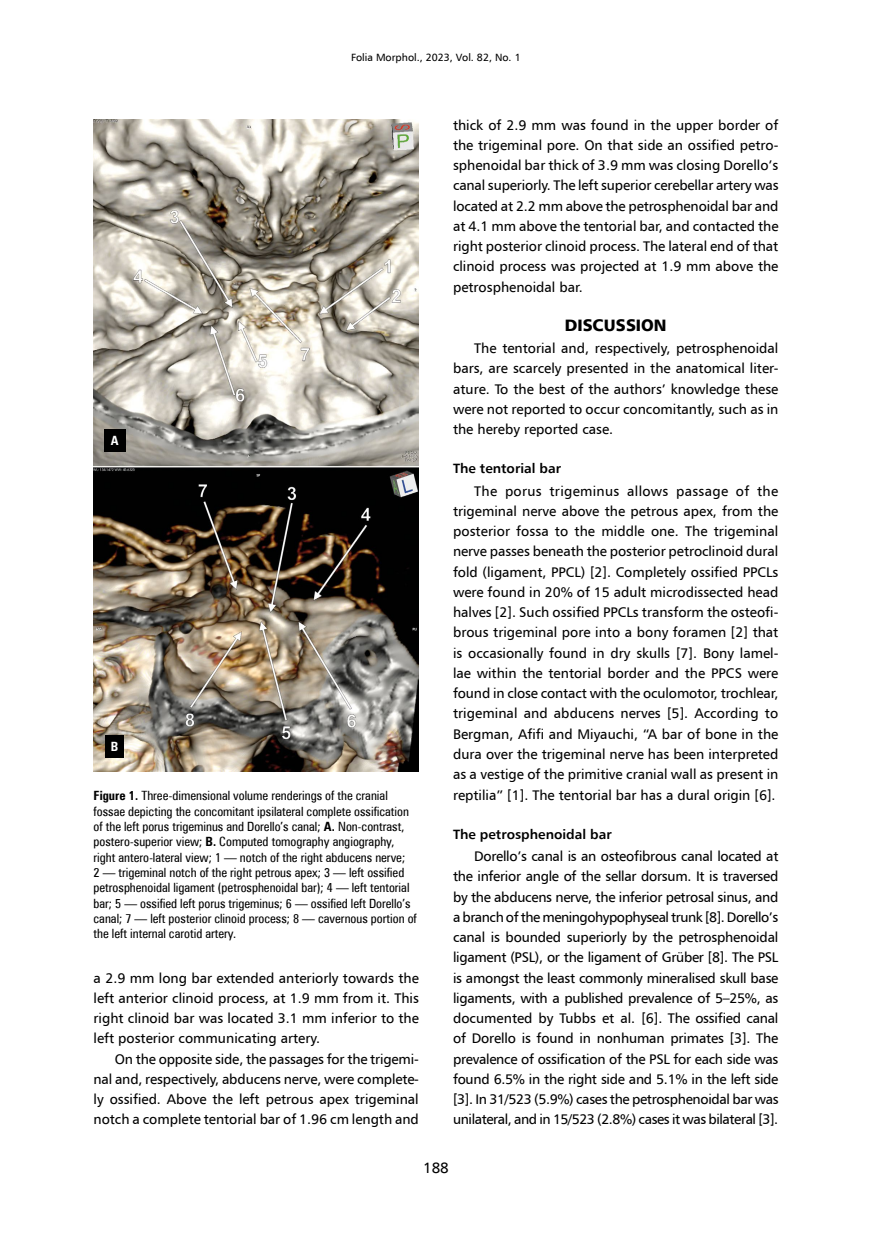
<style>
.page{position:relative;width:872px;height:1234px;background:#fff}
.page>*{position:absolute;margin:0;border:0;box-sizing:border-box;transform-origin:0 0}
.t1{font:16.5px "Humnst 777 Blk EU";color:#000}
.t2{font:15px "Humnst 777 EU";color:#000}
.t3{font:13.95px/20.2px "Humnst 777 EU";color:#000;text-align:justify}
.t4{font:700 13.5px "Humnst 777 EU";color:#000}
.t5{font:12.75px/15.3px "Zurich Cn EU";color:#000}
.t6{font:700 12.75px "Zurich Cn EU";color:#fff}
.t7{font:10.5px "Humnst 777 EU";color:#000}
.s1{font-weight:700}
</style>
<div class="page">
<img style="left:94px;top:119px;width:325px;height:652px">
<div style="left:105px;top:734px;width:19px;height:23px;background:#000"></div>
<div style="left:104px;top:429px;width:21px;height:23px;background:#000"></div>
<p class="t7" style="left:351px;top:50px;width:171px">Folia Morphol., 2023, Vol. 82, No. 1</p>
<p class="t6" style="left:111px;top:433px;width:9px">A</p>
<p class="t6" style="left:111px;top:738px;width:9px">B</p>
<p class="t5" style="left:94px;top:788px;width:325px"><span class="s1">Figure 1.</span> Three-dimensional volume renderings of the cranial fossae depicting the concomitant ipsilateral complete ossification of the left porus trigeminus and Dorello’s canal; <span class="s1">A.</span> Non-contrast, postero-superior view; <span class="s1">B.</span> Computed tomography angiography, right antero-lateral view; 1 — notch of the right abducens nerve;<br>2 — trigeminal notch of the right petrous apex; 3 — left ossified petrosphenoidal ligament (petrosphenoidal bar); 4 — left tentorial bar; 5 — ossified left porus trigeminus; 6 — ossified left Dorello’s canal; 7 — left posterior clinoid process; 8 — cavernous portion of the left internal carotid artery.</p>
<p class="t3" style="left:94px;top:967px;width:327px">a 2.9 mm long bar extended anteriorly towards the left anterior clinoid process, at 1.9 mm from it. This right clinoid bar was located 3.1 mm inferior to the left posterior communicating artery.</p>
<p class="t3" style="left:94px;top:1048px;width:327px;text-indent:21px">On the opposite side, the passages for the trigemi&shy;nal and, respectively, abducens nerve, were complete&shy;ly ossified. Above the left petrous apex trigeminal notch a complete tentorial bar of 1.96 cm length and</p>
<p class="t3" style="left:453px;top:114px;width:327px">thick of 2.9 mm was found in the upper border of the trigeminal pore. On that side an ossified petro&shy;sphenoidal bar thick of 3.9 mm was closing Dorello’s canal superiorly. The left superior cerebellar artery was located at 2.2 mm above the petrosphenoidal bar and at 4.1 mm above the tentorial bar, and contacted the right posterior clinoid process. The lateral end of that clinoid process was projected at 1.9 mm above the petrosphenoidal bar.</p>
<p class="t1" style="left:565px;top:314px;width:103px">DISCUSSION</p>
<p class="t3" style="left:453px;top:338px;width:327px;text-indent:21px">The tentorial and, respectively, petrosphenoidal bars, are scarcely presented in the anatomical liter&shy;ature. To the best of the authors’ knowledge these were not reported to occur concomitantly, such as in the hereby reported case.</p>
<p class="t4" style="left:453px;top:460px;width:109px">The tentorial bar</p>
<p class="t3" style="left:453px;top:480px;width:327px;text-indent:21px">The porus trigeminus allows passage of the trigeminal nerve above the petrous apex, from the posterior fossa to the middle one. The trigeminal nerve passes beneath the posterior petroclinoid dural fold (ligament, PPCL) [2]. Completely ossified PPCLs were found in 20% of 15 adult microdissected head halves [2]. Such ossified PPCLs transform the osteofi&shy;brous trigeminal pore into a bony foramen [2] that is occasionally found in dry skulls [7]. Bony lamel&shy;lae within the tentorial border and the PPCS were found in close contact with the oculomotor, trochlear, trigeminal and abducens nerves [5]. According to Bergman, Afifi and Miyauchi, “A bar of bone in the dura over the trigeminal nerve has been interpreted as a vestige of the primitive cranial wall as present in reptilia” [1]. The tentorial bar has a dural origin [6].</p>
<p class="t4" style="left:453px;top:825px;width:160px">The petrosphenoidal bar</p>
<p class="t3" style="left:453px;top:845px;width:327px;text-indent:21px">Dorello’s canal is an osteofibrous canal located at the inferior angle of the sellar dorsum. It is traversed by the abducens nerve, the inferior petrosal sinus, and a branch of the meningohypophyseal trunk [8]. Dorello’s canal is bounded superiorly by the petrosphenoidal ligament (PSL), or the ligament of Grüber [8]. The PSL is amongst the least commonly mineralised skull base ligaments, with a published prevalence of 5–25%, as documented by Tubbs et al. [6]. The ossified canal of Dorello is found in nonhuman primates [3]. The prevalence of ossification of the PSL for each side was found 6.5% in the right side and 5.1% in the left side [3]. In 31/523 (5.9%) cases the petrosphenoidal bar was unilateral, and in 15/523 (2.8%) cases it was bilateral [3].</p>
<p class="t2" style="left:423px;top:1157px;width:27px">188</p>
</div>
